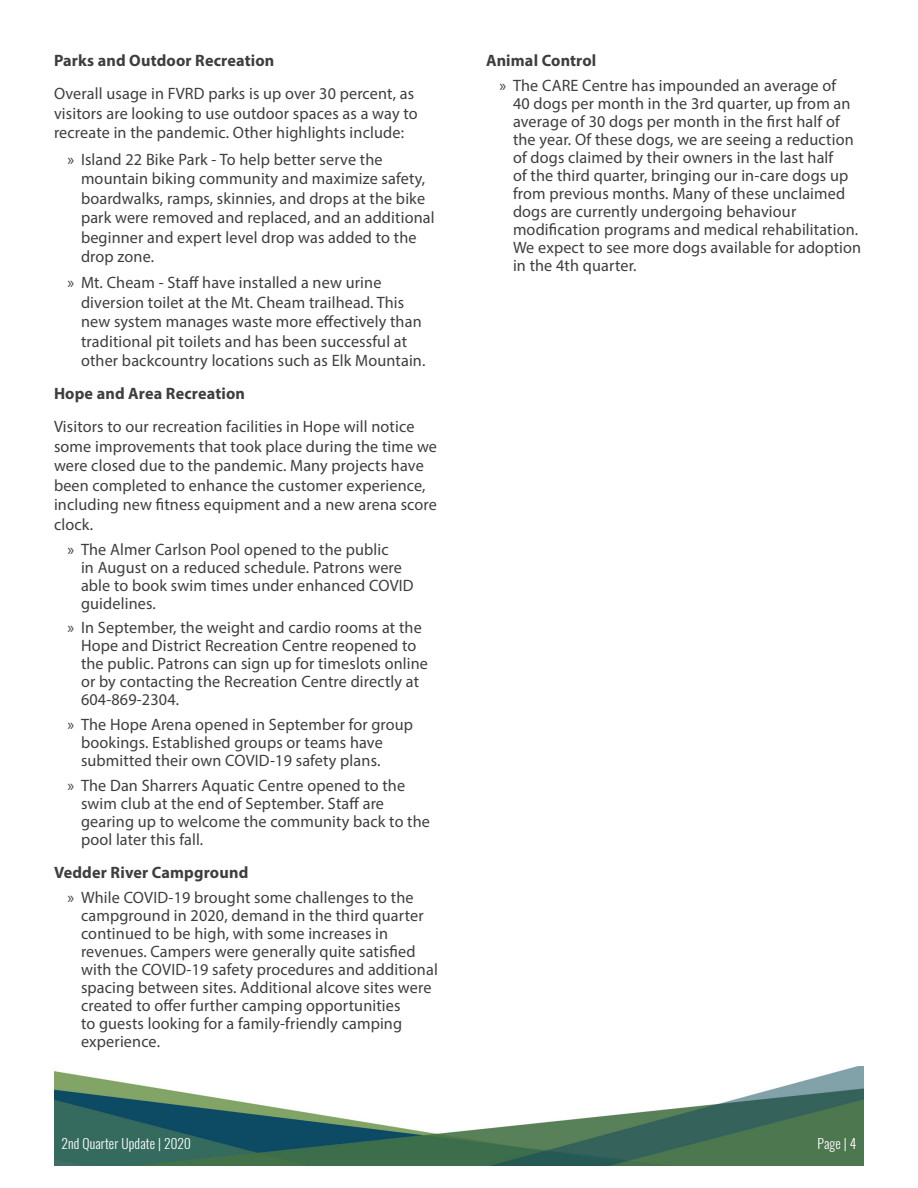
<style>
.page{position:relative;width:918px;height:1188px;background:#fff}
.page>*{position:absolute;margin:0;border:0;box-sizing:border-box;transform-origin:0 0}
.Body{font:16.5px/18px "Myriad Pro";letter-spacing:.01em;color:#3e3e3f}
.Body-2{font:700 16.5px "Myriad Pro";letter-spacing:.01em;color:#3e3e3f}
.t1{font:300 13.5px "Oswald";letter-spacing:.01em;color:#fff}
</style>
<div class="page">
<img style="left:54px;top:1066px;width:810px;height:100px">
<p class="Body-2" style="left:54px;top:50px;width:222px">Parks and Outdoor Recreation</p>
<p class="Body" style="left:54px;top:84px;width:365px;line-height:19.5px">Overall usage in FVRD parks is up over 30 percent, as visitors are looking to use outdoor spaces as a way to recreate in the pandemic. Other highlights include:</p>
<p class="Body" style="left:81px;top:149px;width:355px;line-height:19.5px;text-indent:-14px">» Island 22 Bike Park - To help better serve the mountain biking community and maximize safety, boardwalks, ramps, skinnies, and drops at the bike park were removed and replaced, and an additional beginner and expert level drop was added to the drop zone.</p>
<p class="Body" style="left:81px;top:273px;width:346px;line-height:19.5px;text-indent:-14px">» Mt. Cheam - Staff have installed a new urine diversion toilet at the Mt. Cheam trailhead. This new system manages waste more effectively than traditional pit toilets and has been successful at other backcountry locations such as Elk Mountain.</p>
<p class="Body-2" style="left:54px;top:383px;width:193px">Hope and Area Recreation</p>
<p class="Body" style="left:54px;top:417px;width:385px;line-height:19.5px">Visitors to our recreation facilities in Hope will notice some improvements that took place during the time we were closed due to the pandemic. Many projects have been completed to enhance the customer experience, including new fitness equipment and a new arena score clock.</p>
<p class="Body" style="left:81px;top:540px;width:334px;text-indent:-14px">» The Almer Carlson Pool opened to the public<br>in August on a reduced schedule. Patrons were able to book swim times under enhanced COVID guidelines.</p>
<p class="Body" style="left:81px;top:619px;width:349px;text-indent:-14px">» In September, the weight and cardio rooms at the Hope and District Recreation Centre reopened to the public. Patrons can sign up for timeslots online or by contacting the Recreation Centre directly at 604-869-2304.</p>
<p class="Body" style="left:81px;top:715px;width:334px;text-indent:-14px">» The Hope Arena opened in September for group bookings. Established groups or teams have submitted their own COVID-19 safety plans.</p>
<p class="Body" style="left:81px;top:776px;width:351px;text-indent:-14px">» The Dan Sharrers Aquatic Centre opened to the swim club at the end of September. Staff are gearing up to welcome the community back to the pool later this fall.</p>
<p class="Body-2" style="left:54px;top:862px;width:196px">Vedder River Campground</p>
<p class="Body" style="left:81px;top:888px;width:358px;text-indent:-14px">» While COVID-19 brought some challenges to the campground in 2020, demand in the third quarter continued to be high, with some increases in revenues. Campers were generally quite satisfied with the COVID-19 safety procedures and additional spacing between sites. Additional alcove sites were created to offer further camping opportunities<br>to guests looking for a family-friendly camping experience.</p>
<p class="Body-2" style="left:486px;top:50px;width:112px">Animal Control</p>
<p class="Body" style="left:513px;top:76px;width:350px;text-indent:-14px">» The CARE Centre has impounded an average of<br>40 dogs per month in the 3rd quarter, up from an average of 30 dogs per month in the first half of the year. Of these dogs, we are seeing a reduction of dogs claimed by their owners in the last half<br>of the third quarter, bringing our in-care dogs up from previous months. Many of these unclaimed dogs are currently undergoing behaviour modification programs and medical rehabilitation.<br>We expect to see more dogs available for adoption in the 4th quarter.</p>
<p class="t1" style="left:62px;top:1135px;width:131px">2nd Quarter Update | 2020</p>
<p class="t1" style="left:817px;top:1135px;width:41px">Page | 4</p>
</div>
